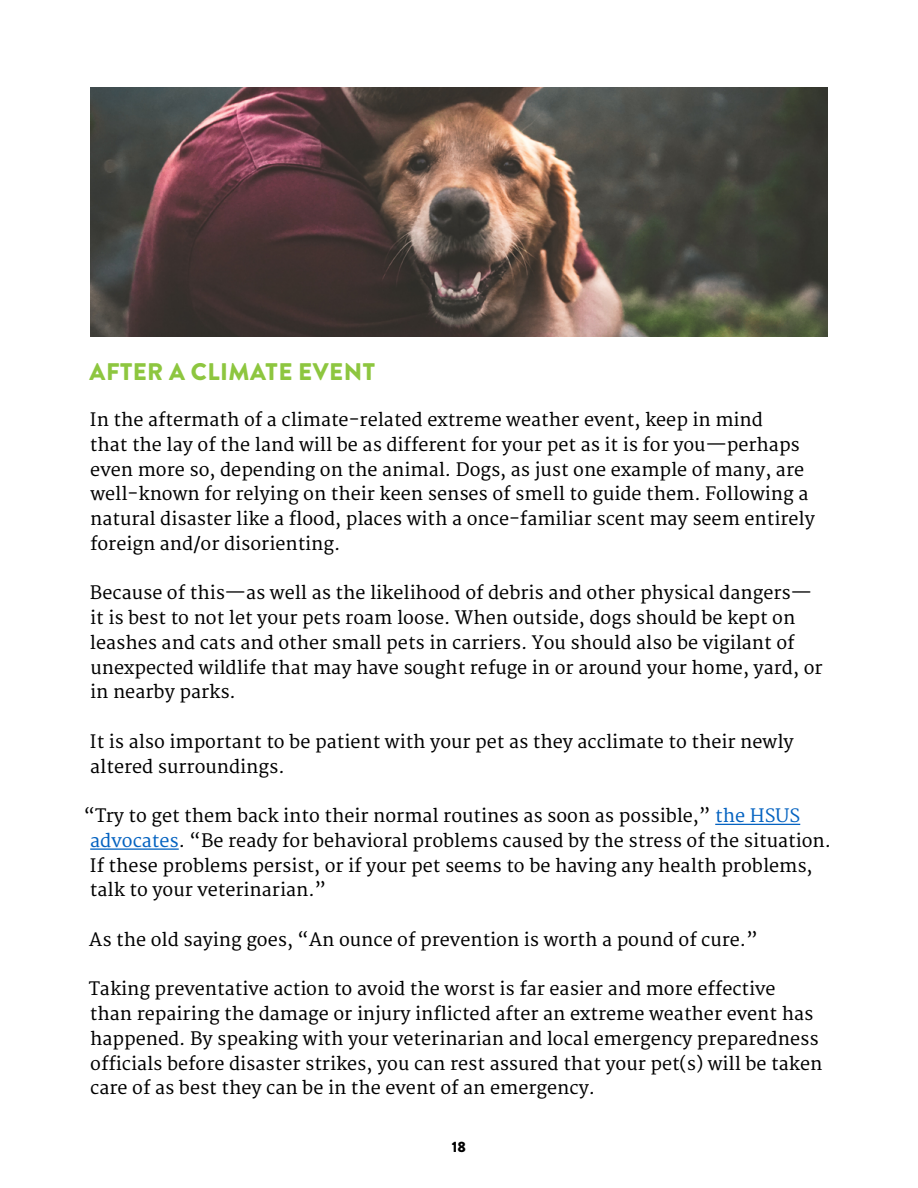
<style>
.page{position:relative;width:918px;height:1188px;background:#fff}
.page>*{position:absolute;margin:0;border:0;box-sizing:border-box;transform-origin:0 0}
.t1{font:900 24px "Brandon Grotesque";letter-spacing:.02em;color:#8dc63f}
.t2{font:18px/24.8px "Merriweather";color:#000}
.t3{font:900 15px "Brandon Grotesque";color:#000}
.s1{color:#0563c1}
</style>
<div class="page">
<hr style="left:715px;top:824px;width:85px;height:1px;background:#0563c1">
<hr style="left:90px;top:848px;width:89px;height:2px;background:#0563c1">
<img style="left:90px;top:87px;width:738px;height:250px">
<h1 class="t1" style="left:90px;top:354px;width:287px">AFTER A CLIMATE EVENT</h1>
<p class="t2" style="left:90px;top:408px;width:726px">In the aftermath of a climate-related extreme weather event, keep in mind<br>that the lay of the land will be as different for your pet as it is for you—perhaps even more so, depending on the animal. Dogs, as just one example of many, are well-known for relying on their keen senses of smell to guide them. Following a natural disaster like a flood, places with a once-familiar scent may seem entirely foreign and/or disorienting.</p>
<p class="t2" style="left:90px;top:581px;width:734px">Because of this—as well as the likelihood of debris and other physical dangers— it is best to not let your pets roam loose. When outside, dogs should be kept on leashes and cats and other small pets in carriers. You should also be vigilant of unexpected wildlife that may have sought refuge in or around your home, yard, or in nearby parks.</p>
<p class="t2" style="left:90px;top:730px;width:705px">It is also important to be patient with your pet as they acclimate to their newly altered surroundings.</p>
<p class="t2" style="left:90px;top:804px;width:743px;text-indent:-6px">“Try to get them back into their normal routines as soon as possible,” <span class="s1">the HSUS advocates</span>. “Be ready for behavioral problems caused by the stress of the situation.<br>If these problems persist, or if your pet seems to be having any health problems, talk to your veterinarian.”</p>
<p class="t2" style="left:89px;top:928px;width:670px">As the old saying goes, “An ounce of prevention is worth a pound of cure.”</p>
<p class="t2" style="left:89px;top:977px;width:735px">Taking preventative action to avoid the worst is far easier and more effective than repairing the damage or injury inflicted after an extreme weather event has happened. By speaking with your veterinarian and local emergency preparedness officials before disaster strikes, you can rest assured that your pet(s) will be taken care of as best they can be in the event of an emergency.</p>
<p class="t3" style="left:452px;top:1136px;width:16px">18</p>
</div>
